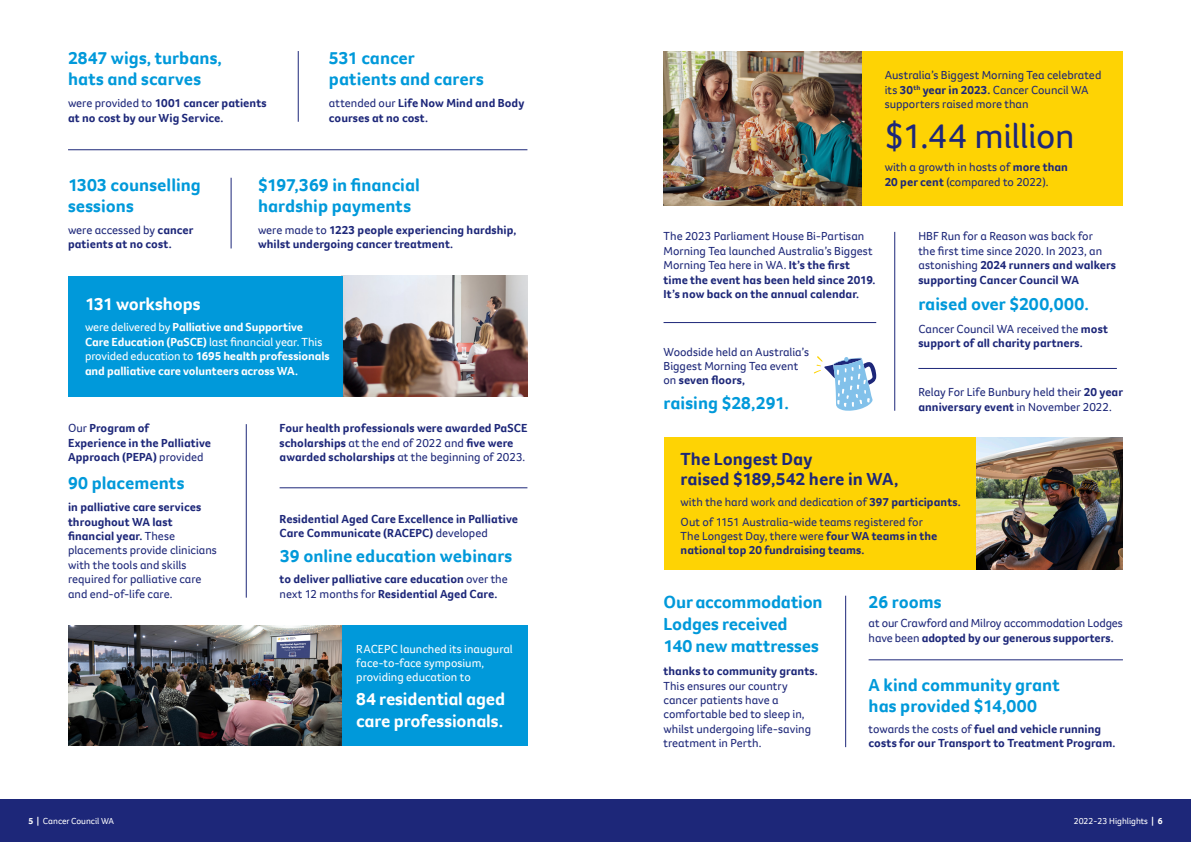
<style>
.page{position:relative;width:1191px;height:842px;background:#fff}
.page>*{position:absolute;margin:0;border:0;box-sizing:border-box;transform-origin:0 0}
.t1{font:36px "Foco CC";letter-spacing:-.015em;color:#1d2779}
.t2{font:700 18px/21.6px "Foco CC";color:#0099da}
.t3{font:700 18px/21.6px "Foco CC";letter-spacing:-.01em;color:#fff}
.t4{font:700 18px/20px "Foco CC";color:#1d2779}
.t5{font:12px/14.4px "Foco CC";color:#1d2779}
.t6{font:700 12px/14.4px "Foco CC";letter-spacing:.005em;color:#1d2779}
.t7{font:700 12px/14.4px "Foco CC";letter-spacing:-.005em;color:#fff}
.t8{font:12px/14.4px "Foco CC";letter-spacing:-.005em;color:#fff}
.t9{font:9px "Foco CC";color:#fff}
.s1{font-weight:400}
.s2{font-weight:700}
</style>
<div class="page">
<div style="left:0;top:799px;width:1191px;height:43px;background:#1d2779"></div>
<hr style="left:68px;top:149px;width:459px;height:1px;background:#1d2779">
<hr style="left:298px;top:51px;width:1px;height:71px;background:#1d2779">
<hr style="left:231px;top:178px;width:1px;height:70px;background:#1d2779">
<hr style="left:246px;top:424px;width:1px;height:174px;background:#1d2779">
<img style="left:343px;top:276px;width:184px;height:120px">
<div style="left:68px;top:276px;width:275px;height:120px;background:#0099da"></div>
<img style="left:68px;top:625px;width:274px;height:120px">
<div style="left:342px;top:625px;width:185px;height:120px;background:#0099da"></div>
<hr style="left:279px;top:487px;width:248px;height:1px;background:#1d2779">
<img style="left:663px;top:51px;width:199px;height:155px">
<div style="left:862px;top:51px;width:261px;height:155px;background:#fed304"></div>
<img style="left:975px;top:438px;width:148px;height:131px">
<div style="left:663px;top:437px;width:312px;height:132px;background:#fed304"></div>
<hr style="left:663px;top:322px;width:213px;height:1px;background:#1d2779">
<hr style="left:918px;top:368px;width:198px;height:1px;background:#1d2779">
<hr style="left:894px;top:232px;width:1px;height:179px;background:#1d2779">
<hr style="left:845px;top:596px;width:1px;height:151px;background:#1d2779">
<hr style="left:868px;top:659px;width:255px;height:1px;background:#1d2779">
<svg style="left:813px;top:356px;width:64px;height:55px"></svg>
<p class="t2" style="left:68px;top:47px;width:155px">2847 wigs, turbans, hats and scarves</p>
<p class="t6" style="left:68px;top:96px;width:200px"><span class="s1">were provided to</span> 1001 cancer patients at no cost by our Wig Service.</p>
<p class="t2" style="left:329px;top:47px;width:156px">531 cancer patients and carers</p>
<p class="t6" style="left:329px;top:96px;width:197px"><span class="s1">attended our</span> Life Now Mind and Body courses at no cost.</p>
<p class="t2" style="left:68px;top:173px;width:134px">1303 counselling sessions</p>
<p class="t6" style="left:68px;top:223px;width:127px"><span class="s1">were accessed by</span> cancer patients at no cost.</p>
<p class="t3" style="left:85px;top:293px;width:117px">131 workshops</p>
<p class="t2" style="left:258px;top:173px;width:163px">$197,369 in financial hardship payments</p>
<p class="t6" style="left:258px;top:223px;width:260px"><span class="s1">were made to</span> 1223 people experiencing hardship, whilst undergoing cancer treatment.</p>
<p class="t7" style="left:85px;top:320px;width:246px"><span class="s1">were delivered by</span> Palliative and Supportive Care Education (PaSCE) <span class="s1">last financial year. This provided education to</span> 1695 health professionals and palliative care volunteers across WA.</p>
<p class="t6" style="left:68px;top:421px;width:144px"><span class="s1">Our</span> Program of<br>Experience in the Palliative<br>Approach (PEPA) <span class="s1">provided</span></p>
<p class="t5" style="left:68px;top:500px;width:150px"><span class="s2">in palliative care services throughout WA last financial year.</span> These placements provide clinicians with the tools and skills required for palliative care and end-of-life care.</p>
<p class="t2" style="left:68px;top:471px;width:118px">90 placements</p>
<p class="t6" style="left:279px;top:421px;width:249px">Four health professionals were awarded PaSCE scholarships <span class="s1">at the end of 2022 and</span> five were awarded scholarships <span class="s1">at the beginning of 2023.</span></p>
<p class="t6" style="left:279px;top:512px;width:240px">Residential Aged Care Excellence in Palliative<br>Care Communicate (RACEPC) <span class="s1">developed</span></p>
<p class="t6" style="left:279px;top:572px;width:230px">to deliver palliative care education <span class="s1">over the next 12 months for</span> Residential Aged Care.</p>
<p class="t2" style="left:280px;top:545px;width:233px">39 online education webinars</p>
<p class="t8" style="left:356px;top:641px;width:158px">RACEPC launched its inaugural face-to-face symposium, providing education to</p>
<p class="t3" style="left:356px;top:688px;width:150px">84 residential aged care professionals.</p>
<p class="t5" style="left:884px;top:68px;width:218px">Australia’s Biggest Morning Tea celebrated its <span class="s2">30</span><sup>th</sup> <span class="s2">year in 2023.</span> Cancer Council WA supporters raised more than</p>
<p class="t1" style="left:884px;top:112px;width:191px">$1.44 million</p>
<p class="t5" style="left:884px;top:160px;width:185px">with a growth in hosts of <span class="s2">more than<br>20 per cent</span> (compared to 2022).</p>
<p class="t5" style="left:663px;top:229px;width:213px">The 2023 Parliament House Bi-Partisan Morning Tea launched Australia’s Biggest Morning Tea here in WA. <span class="s2">It’s the first time the event has been held since 2019.<br>It’s now back on the annual calendar.</span></p>
<p class="t5" style="left:663px;top:344px;width:147px">Woodside held an Australia’s<br>Biggest Morning Tea event on <span class="s2">seven floors,</span></p>
<p class="t2" style="left:663px;top:392px;width:127px">raising $28,291.</p>
<p class="t5" style="left:918px;top:229px;width:199px">HBF Run for a Reason was back for<br>the first time since 2020. In 2023, an astonishing <span class="s2">2024 runners and walkers supporting Cancer Council WA</span></p>
<p class="t2" style="left:918px;top:293px;width:172px">raised over $200,000.</p>
<p class="t6" style="left:918px;top:321px;width:191px"><span class="s1">Cancer Council WA received the</span> most support of all charity partners.</p>
<p class="t5" style="left:918px;top:385px;width:206px">Relay For Life Bunbury held their <span class="s2">20 year anniversary event</span> in November 2022.</p>
<p class="t4" style="left:680px;top:448px;width:219px">The Longest Day<br>raised $189,542 here in WA,</p>
<p class="t5" style="left:680px;top:494px;width:282px">with the hard work and dedication of <span class="s2">397 participants.</span></p>
<p class="t5" style="left:680px;top:514px;width:258px">Out of 1151 Australia-wide teams registered for<br>The Longest Day, there were <span class="s2">four WA teams in the national top 20 fundraising teams.</span></p>
<p class="t2" style="left:663px;top:591px;width:161px">Our accommodation<br>Lodges received<br>140 new mattresses</p>
<p class="t5" style="left:663px;top:664px;width:156px"><span class="s2">thanks to community grants.<br></span>This ensures our country cancer patients have a comfortable bed to sleep in, whilst undergoing life-saving treatment in Perth.</p>
<p class="t2" style="left:868px;top:591px;width:74px">26 rooms</p>
<p class="t5" style="left:868px;top:616px;width:256px">at our Crawford and Milroy accommodation Lodges have been <span class="s2">adopted by our generous supporters.</span></p>
<p class="t2" style="left:868px;top:673px;width:193px">A kind community grant has provided $14,000</p>
<p class="t6" style="left:868px;top:721px;width:248px"><span class="s1">towards the costs of</span> fuel and vehicle running costs for our Transport to Treatment Program.</p>
<p class="t9" style="left:28px;top:815px;width:87px"><span class="s2">5 |</span> Cancer Council WA</p>
<p class="t9" style="left:1073px;top:815px;width:90px">2022-23 Highlights <span class="s2">| 6</span></p>
</div>
